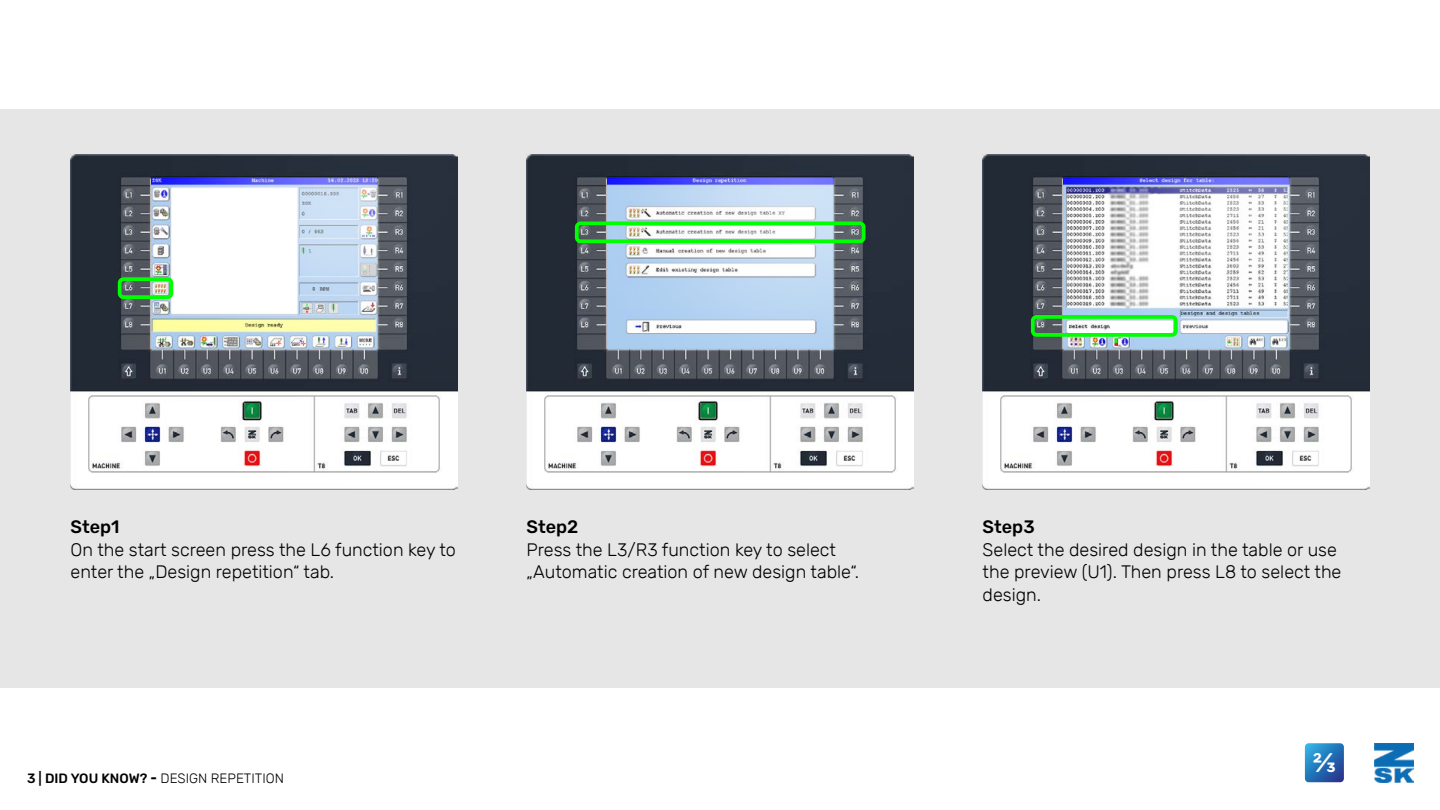
<style>
.page{position:relative;width:1440px;height:810px;background:#fff}
.page>*{position:absolute;margin:0;border:0;box-sizing:border-box;transform-origin:0 0}
.t1{font:500 27px "Rubik";color:#fff}
.t2{font:300 18px/22.5px "Rubik";color:#000}
.t3{font:500 18px "Rubik";color:#000}
.t4{font:300 13.5px "Rubik";color:#000}
.s1{font-weight:500}
.s2{font-weight:700}
</style>
<div class="page">
<img style="left:1374px;top:743px;width:39px;height:40px">
<div style="left:0;top:110px;width:1440px;height:578px;background:#e6e6e6"></div>
<img style="left:71px;top:155px;width:387px;height:334px">
<svg style="left:1305px;top:743px;width:39px;height:39px"></svg>
<img style="left:527px;top:155px;width:387px;height:334px">
<div style="left:118px;top:277px;width:55px;height:22px;border:4px solid #0f0;border-radius:4px"></div>
<img style="left:983px;top:155px;width:387px;height:334px">
<div style="left:575px;top:221px;width:291px;height:22px;border:4px solid #0f0;border-radius:4px"></div>
<div style="left:1031px;top:315px;width:147px;height:22px;border:4px solid #0f0;border-radius:4px"></div>
<p class="t3" style="left:71px;top:517px;width:51px">Step1</p>
<p class="t2" style="left:71px;top:539px;width:387px">On the start screen press the L6 function key to enter the „Design repetition“ tab.</p>
<p class="t3" style="left:527px;top:517px;width:53px">Step2</p>
<p class="t2" style="left:527px;top:539px;width:334px">Press the L3/R3 function key to select „Automatic creation of new design table“.</p>
<p class="t4" style="left:27px;top:771px;width:258px"><span class="s1">3 | DID YOU KNOW?</span> <span class="s2">-</span> DESIGN REPETITION</p>
<p class="t3" style="left:983px;top:517px;width:54px">Step3</p>
<p class="t2" style="left:983px;top:539px;width:360px">Select the desired design in the table or use the preview (U1). Then press L8 to select the design.</p>
<h1 class="t1" style="left:1313px;top:747px;width:25px">2/3</h1>
</div>
